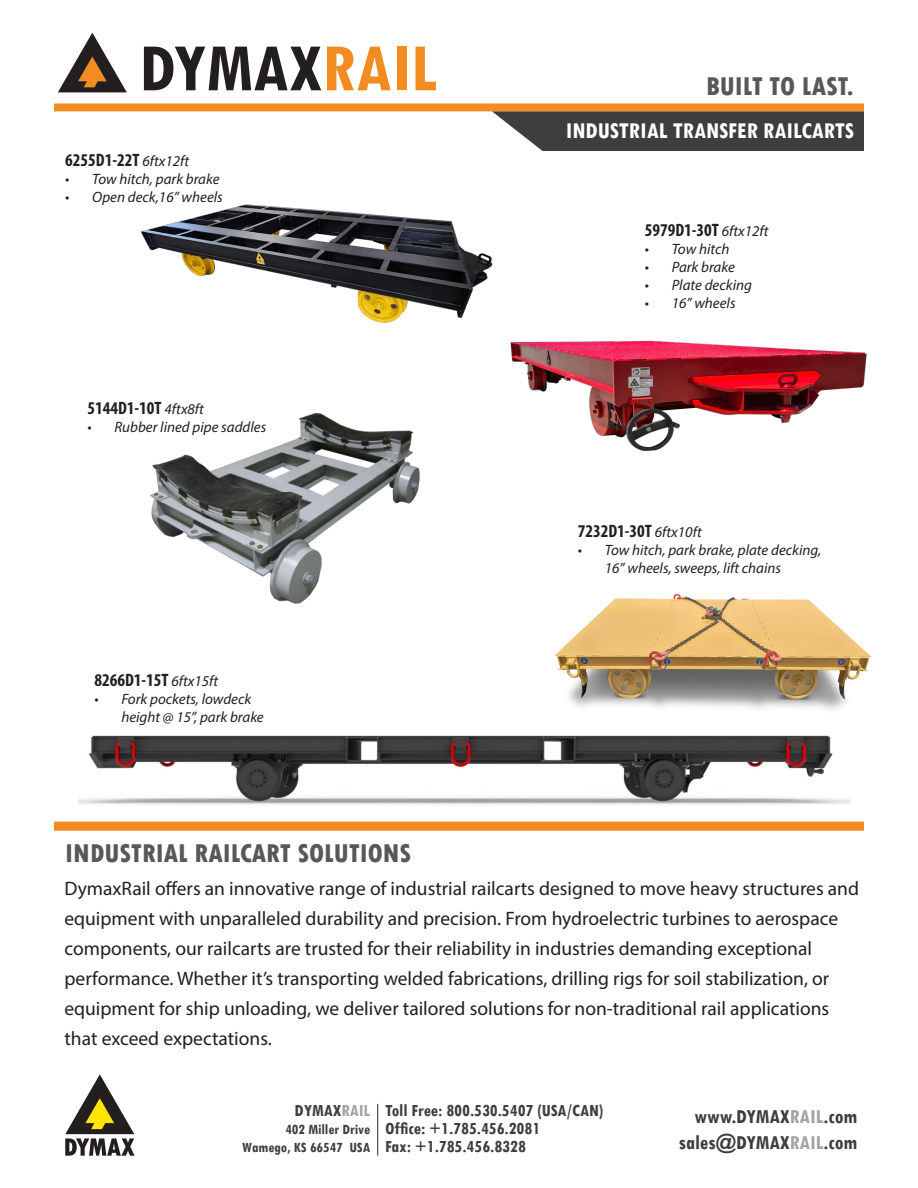
<style>
.page{position:relative;width:918px;height:1188px;background:#fff}
.page>*{position:absolute;margin:0;border:0;box-sizing:border-box;transform-origin:0 0}
.t1{font:700 condensed 71.7px "Tw Cen";color:#231f20}
.t2{font:800 condensed 27px "Tw Cen";color:#57585a}
.t3{font:700 condensed 24px "Tw Cen";color:#fff}
.t4{font:700 condensed 21px "Tw Cen";color:#3e3e3f}
.t5{font:19.5px/30px "Myriad Pro";color:#231f20}
.t6{font:700 condensed 18px "Myriad Pro";color:#231f20}
.t7{font:700 condensed 18px "Tw Cen";color:#3e3e3f}
.t8{font:italic 15px/18px "Myriad Pro";color:#231f20}
.t9{font:700 condensed 15px "Tw Cen";color:#3e3e3f}
.s1{color:#f28b20}
.s2{font-weight:400;font-style:italic;font-stretch:normal;font-size:15px}
.s3{color:#a1a3a6}
</style>
<div class="page">
<div style="left:54px;top:104px;width:810px;height:7px;background:#f28b20"></div>
<div style="left:54px;top:822px;width:810px;height:9px;background:#f28b20"></div>
<svg style="left:492px;top:111px;width:372px;height:40px;background:#4d4c4d"></svg>
<svg style="left:58px;top:33px;width:69px;height:59px"></svg>
<svg style="left:65px;top:1074px;width:70px;height:82px"></svg>
<hr style="left:377px;top:1104px;width:1px;height:52px;background:#3e3e3f">
<img style="left:140px;top:204px;width:353px;height:119px">
<img style="left:489px;top:315px;width:378px;height:137px">
<img style="left:150px;top:413px;width:270px;height:191px">
<img style="left:554px;top:593px;width:318px;height:117px">
<img style="left:79px;top:735px;width:771px;height:69px">
<p class="t1" style="left:139px;top:25px;width:299px">DYMAX<span class="s1">RAIL</span></p>
<p class="t6" style="left:65px;top:149px;width:125px">6255D1-22T <span class="s2">6ftx12ft</span></p>
<p class="t8" style="left:65px;top:170px;width:156px">• Tow hitch, park brake</p>
<p class="t8" style="left:65px;top:188px;width:159px">• Open deck,16” wheels</p>
<p class="t6" style="left:87px;top:397px;width:118px">5144D1-10T <span class="s2">4ftx8ft</span></p>
<p class="t8" style="left:87px;top:418px;width:180px">• Rubber lined pipe saddles</p>
<p class="t6" style="left:94px;top:669px;width:125px">8266D1-15T <span class="s2">6ftx15ft</span></p>
<p class="t8" style="left:121px;top:690px;width:144px;text-indent:-27px">• Fork pockets, lowdeck height @ 15”, park brake</p>
<p class="t2" style="left:65px;top:837px;width:348px">INDUSTRIAL RAILCART SOLUTIONS</p>
<p class="t2" style="left:706px;top:71px;width:149px">BUILT TO LAST.</p>
<p class="t3" style="left:566px;top:116px;width:290px">INDUSTRIAL TRANSFER RAILCARTS</p>
<p class="t6" style="left:645px;top:219px;width:125px">5979D1-30T <span class="s2">6ftx12ft</span></p>
<p class="t8" style="left:645px;top:240px;width:86px">• Tow hitch</p>
<p class="t8" style="left:645px;top:258px;width:92px">• Park brake</p>
<p class="t8" style="left:645px;top:276px;width:109px">• Plate decking</p>
<p class="t8" style="left:645px;top:294px;width:92px">• 16” wheels</p>
<p class="t6" style="left:578px;top:520px;width:125px">7232D1-30T <span class="s2">6ftx10ft</span></p>
<p class="t8" style="left:605px;top:541px;width:218px;text-indent:-27px">• Tow hitch, park brake, plate decking,<br>16” wheels, sweeps, lift chains</p>
<p class="t5" style="left:64px;top:873px;width:796px">DymaxRail offers an innovative range of industrial railcarts designed to move heavy structures and equipment with unparalleled durability and precision. From hydroelectric turbines to aerospace components, our railcarts are trusted for their reliability in industries demanding exceptional performance. Whether it’s transporting welded fabrications, drilling rigs for soil stabilization, or equipment for ship unloading, we deliver tailored solutions for non-traditional rail applications that exceed expectations.</p>
<p class="t7" style="left:295px;top:1099px;width:77px">DYMAX<span class="s3">RAIL</span></p>
<p class="t9" style="left:285px;top:1120px;width:86px">402 Miller Drive</p>
<p class="t9" style="left:242px;top:1138px;width:129px">Wamego, KS 66547 USA</p>
<p class="t7" style="left:385px;top:1099px;width:220px">Toll Free: 800.530.5407 (USA/CAN)</p>
<p class="t7" style="left:385px;top:1117px;width:157px">Office: +1.785.456.2081</p>
<p class="t7" style="left:385px;top:1135px;width:142px">Fax: +1.785.456.8328</p>
<p class="t4" style="left:695px;top:1104px;width:164px">www.DYMAX<span class="s3">RAIL</span>.com</p>
<p class="t4" style="left:679px;top:1129px;width:180px">sales@DYMAX<span class="s3">RAIL</span>.com</p>
</div>
